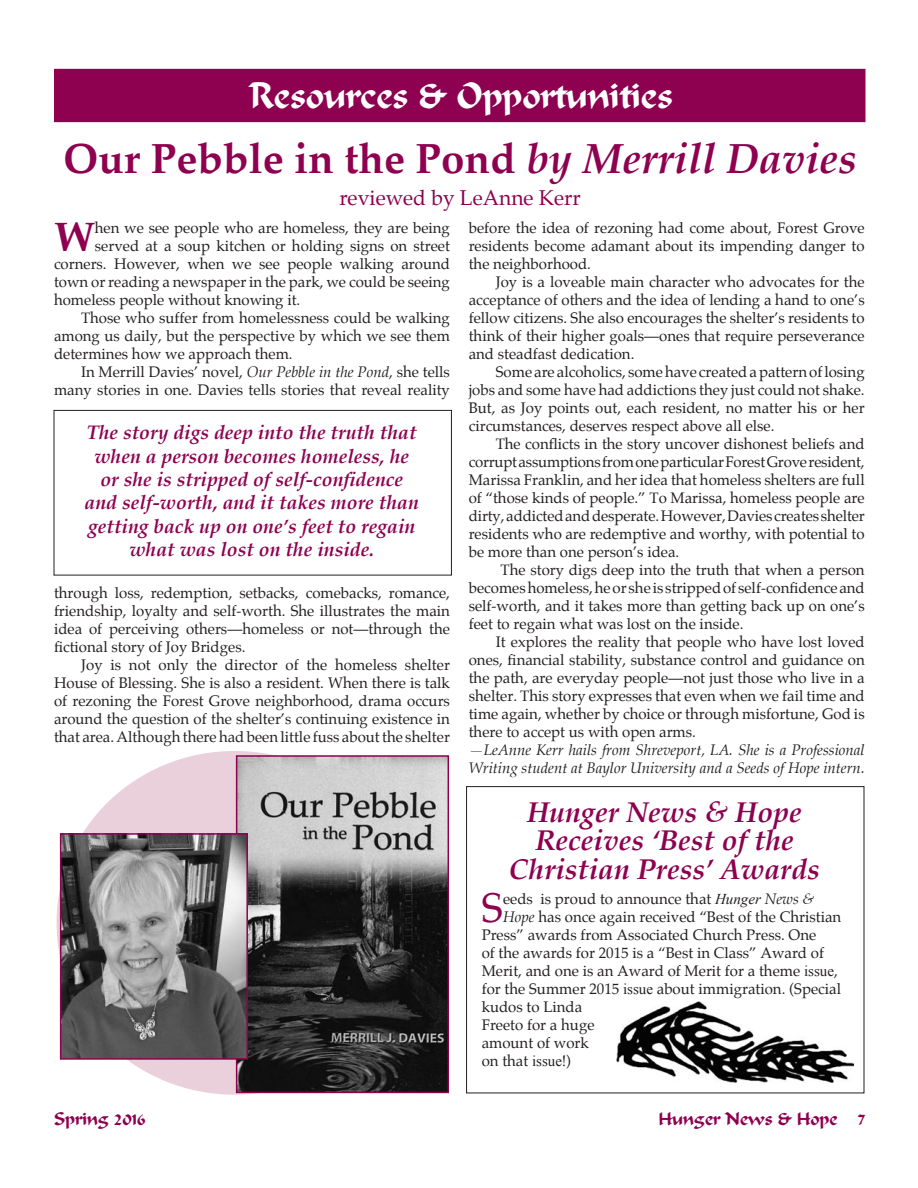
<style>
.page{position:relative;width:918px;height:1188px;background:#fff}
.page>*{position:absolute;margin:0;border:0;box-sizing:border-box;transform-origin:0 0}
.t1{font:700 42px "Palatino";color:#8e0050}
.t2{font:700 40.95px "Palatino";color:#8e0050}
.t3{font:40.8px "Palatino";color:#8e0050}
.t4{font:36px "Calligrapher";color:#fff}
.t5{font:italic 700 28.5px/28.5px "Palatino";color:#8e0050;text-align:center}
.t6{font:21px "Palatino";color:#8e0050}
.t7{font:italic 700 19.5px/23.4px "Palatino";color:#8e0050;text-align:center}
.t8{font:18px "Calligrapher";color:#8e0050}
.t9{font:15px/18px "Palatino";color:#231f20;text-align:justify}
.t10{font:italic 15px/18px "Palatino";color:#231f20}
.s1{font-style:italic}
.s2{font-family:"Times New Roman";font-style:italic}
.s3{font-family:"Times New Roman"}
</style>
<div class="page">
<div style="left:57px;top:751px;width:356px;height:344px;background:#e9d0da;border-radius:50%"></div>
<div style="left:54px;top:69px;width:812px;height:53px;background:#8e0050"></div>
<img style="left:239px;top:758px;width:207px;height:332px">
<div style="left:236px;top:755px;width:213px;height:338px;border:2px solid #8e0050"></div>
<img style="left:63px;top:836px;width:182px;height:221px">
<div style="left:60px;top:833px;width:188px;height:227px;border:2px solid #8e0050"></div>
<div style="left:54px;top:410px;width:398px;height:165px;border:1px solid #231f20"></div>
<div style="left:466px;top:786px;width:398px;height:307px;border:1px solid #231f20"></div>
<img style="left:617px;top:1001px;width:236px;height:81px">
<h3 class="t4" style="left:250px;top:74px;width:425px">Resources &amp; Opportunities</h3>
<h1 class="t1" style="left:63px;top:135px;width:795px">Our Pebble in the Pond <span class="s1">by Merrill Davies</span></h1>
<h3 class="t6" style="left:339px;top:186px;width:243px">reviewed by LeAnne Kerr</h3>
<h2 class="t2" style="left:54px;top:213px;width:42px">W</h2>
<p class="t9" style="left:95px;top:219px;width:357px">hen we see people who are homeless, they are being</p>
<p class="t9" style="left:95px;top:237px;width:357px">served at a soup kitchen or holding signs on street</p>
<p class="t9" style="left:54px;top:255px;width:397px">corners. However, when we see people walking around</p>
<p class="t9" style="left:54px;top:273px;width:397px">town or reading a newspaper in the park, we could be seeing</p>
<p class="t9" style="left:54px;top:291px;width:248px">homeless people without knowing it.</p>
<p class="t9" style="left:81px;top:309px;width:370px">Those who suffer from homelessness could be walking</p>
<p class="t9" style="left:54px;top:327px;width:398px">among us daily, but the perspective by which we see them</p>
<p class="t9" style="left:54px;top:345px;width:240px">determines how we approach them.</p>
<p class="t9" style="left:81px;top:363px;width:370px">In Merrill Davies’ novel, <span class="s1">Our Pebble in the Pond</span>, she tells</p>
<p class="t9" style="left:54px;top:381px;width:397px">many stories in one. Davies tells stories that reveal reality</p>
<h3 class="t7" style="left:85px;top:421px;width:336px">The story digs deep into the truth that when a person becomes homeless, he or she is stripped of self-confidence and self-worth, and it takes more than getting back up on one’s feet to regain what was lost on the inside.</h3>
<p class="t9" style="left:54px;top:584px;width:398px">through loss, redemption, setbacks, comebacks, romance, friendship, loyalty and self-worth. She illustrates the main idea of perceiving others—homeless or not—through the fictional story of Joy Bridges.</p>
<p class="t9" style="left:54px;top:656px;width:398px;text-indent:27px">Joy is not only the director of the homeless shelter House of Blessing. She is also a resident. When there is talk of rezoning the Forest Grove neighborhood, drama occurs around the question of the shelter’s continuing existence in that area. Although there had been little fuss about the shelter</p>
<p class="t9" style="left:469px;top:219px;width:398px">before the idea of rezoning had come about, Forest Grove residents become adamant about its impending danger to the neighborhood.</p>
<p class="t9" style="left:469px;top:273px;width:398px;text-indent:27px">Joy is a loveable main character who advocates for the acceptance of others and the idea of lending a hand to one’s fellow citizens. She also encourages the shelter’s residents to think of their higher goals—ones that require perseverance and steadfast dedication.</p>
<p class="t9" style="left:469px;top:363px;width:398px;text-indent:27px">Some are alcoholics, some have created a pattern of losing jobs and some have had addictions they just could not shake.<br>But, as Joy points out, each resident, no matter his or her circumstances, deserves respect above all else.</p>
<p class="t9" style="left:469px;top:435px;width:398px;text-indent:27px">The conflicts in the story uncover dishonest beliefs and corrupt assumptions from one particular Forest Grove resident, Marissa Franklin, and her idea that homeless shelters are full of “those kinds of people.” To Marissa, homeless people are dirty, addicted and desperate. However, Davies creates shelter residents who are redemptive and worthy, with potential to be more than one person’s idea.</p>
<p class="t9" style="left:469px;top:561px;width:398px;text-indent:32px">The story digs deep into the truth that when a person becomeshomeless,heor she is strippedof self-confidenceand self-worth, and it takes more than getting back up on one’s feet to regain what was lost on the inside.</p>
<p class="t9" style="left:469px;top:633px;width:397px;text-indent:27px">It explores the reality that people who have lost loved ones, financial stability, substance control and guidance on the path, are everyday people—not just those who live in a shelter. This story expresses that even when we fail time and time again, whether by choice or through misfortune, God is there to accept us with open arms.</p>
<p class="t10" style="left:469px;top:741px;width:397px">—LeAnne Kerr hails from Shreveport, LA. She is a Professional<br>Writing student at Baylor University and a Seeds of Hope intern.</p>
<h3 class="t5" style="left:509px;top:799px;width:312px">Hunger News &amp; Hope<br>Receives ‘Best of the<br>Christian Press’ Awards</h3>
<h3 class="t3" style="left:482px;top:884px;width:23px">S</h3>
<p class="t9" style="left:503px;top:890px;width:313px">eeds is proud to announce that <span class="s2">Hunger</span> <span class="s1">News &amp;</span></p>
<p class="t9" style="left:503px;top:908px;width:340px"><span class="s1">Hope</span> has once again received “Best of the Christian</p>
<p class="t9" style="left:482px;top:926px;width:336px">Press” awards from Associated Church Press. One</p>
<p class="t9" style="left:482px;top:944px;width:344px">of the awards for 2015 is a “Best in Class” Award of</p>
<p class="t9" style="left:482px;top:962px;width:358px">Merit, and one is an Award of Merit for a theme <span class="s3">issue</span>,</p>
<p class="t9" style="left:482px;top:980px;width:361px">for the Summer 2015 <span class="s3">issue</span> about immigration. (Special</p>
<p class="t9" style="left:482px;top:998px;width:102px">kudos to Linda</p>
<p class="t9" style="left:482px;top:1016px;width:114px">Freeto for a huge</p>
<p class="t9" style="left:482px;top:1034px;width:109px">amount of work</p>
<p class="t9" style="left:482px;top:1052px;width:91px">on that <span class="s3">issue</span>!)</p>
<p class="t8" style="left:54px;top:1108px;width:93px">Spring 2016</p>
<p class="t8" style="left:659px;top:1108px;width:208px">Hunger News &amp; Hope 7</p>
</div>
